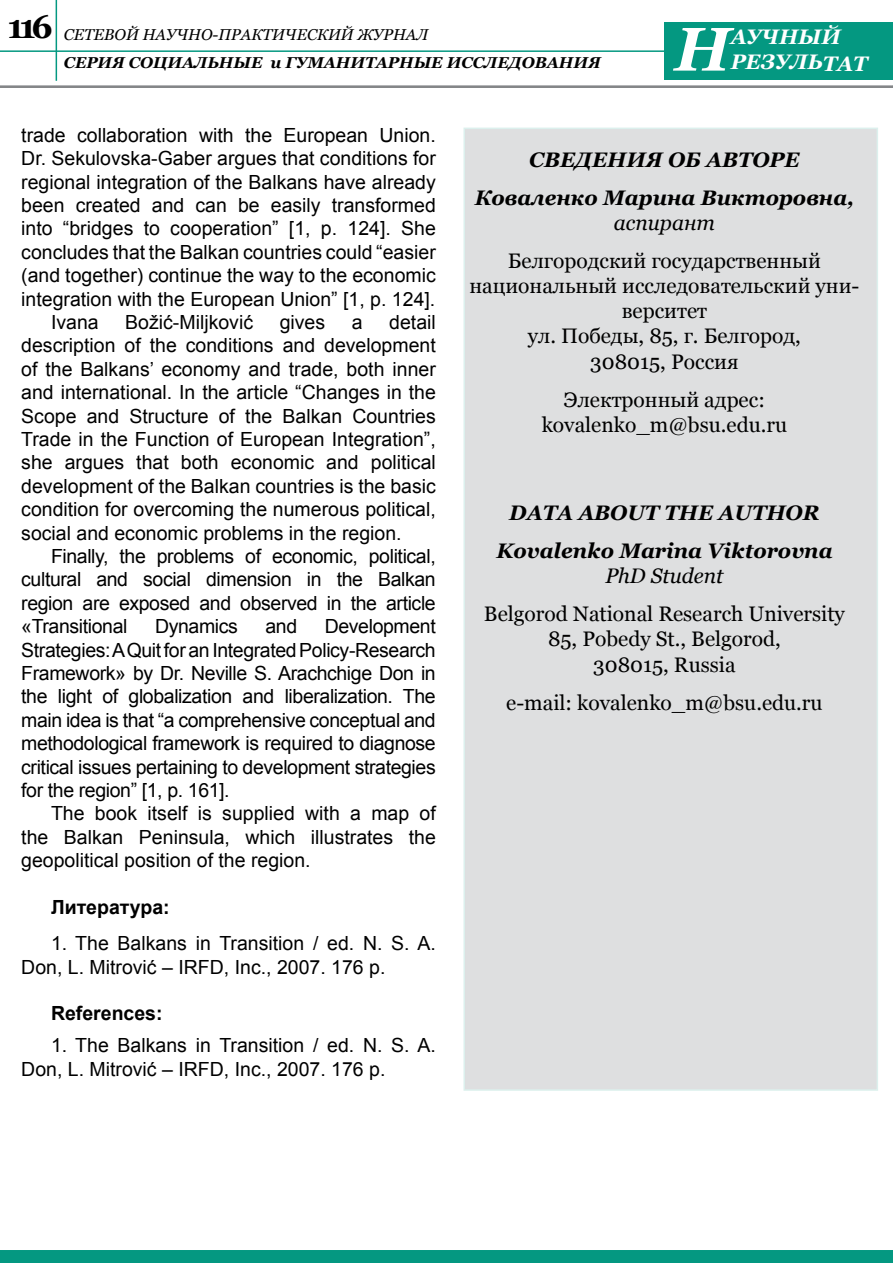
<style>
.page{position:relative;width:893px;height:1263px;background:#fff}
.page>*{position:absolute;margin:0;border:0;box-sizing:border-box;transform-origin:0 0}
.t1{font:italic 700 61.5px "Georgia";color:#fff}
.t2{font:21px/25.2px "Georgia";color:#000;text-align:center}
.t3{font:italic 700 21px/38px "Georgia";color:#000;text-align:center}
.t4{font:italic 21px "Georgia";color:#000}
.t5{font:italic 700 21px "Georgia";color:#fff}
.t6{font:19.5px/23.4px "Arial";color:#000;text-align:justify}
.t7{font:700 19.5px "Arial";color:#000}
.t8{font:19.5px "Arial";letter-spacing:-.02em;color:#000}
.t9{font:italic 15.75px/28px "Georgia";color:#000}
.t10{font:italic 700 15.75px "Georgia";color:#000}
.s1{font-weight:700}
</style>
<div class="page">
<div style="left:664px;top:22px;width:229px;height:58px;background:#049881"></div>
<hr style="left:56px;top:0;width:1px;height:81px;background:#049881">
<hr style="left:0;top:86px;width:893px;height:2px;background:#848688">
<hr style="left:0;top:50px;width:680px;height:2px;background:#049881">
<div style="left:1px;top:1251px;width:891px;height:11px;background:#049881"></div>
<div style="left:0;top:1250px;width:893px;height:13px;border:2px solid #049881"></div>
<div style="left:463px;top:128px;width:415px;height:963px;background:#dedfe0;border:2px solid #dcf0ed"></div>
<p class="t9" style="left:64px;top:21px;width:366px;text-indent:-56px"><sup>116</sup> СЕТЕВОЙ НАУЧНО-ПРАКТИЧЕСКИЙ ЖУРНАЛ<br><span class="s1">СЕРИЯ</span></p>
<p class="t10" style="left:129px;top:53px;width:461px">социальные и гуманитарные исследоВА НИЯ</p>
<p class="t5" style="left:731px;top:23px;width:19px">АУЧ</p>
<p class="t5" style="left:779px;top:23px;width:43px">НЫЙ</p>
<p class="t5" style="left:731px;top:48px;width:17px">РЕЗУЛЬ</p>
<p class="t5" style="left:823px;top:50px;width:17px">ТАТ</p>
<h1 class="t1" style="left:675px;top:9px;width:58px">Н</h1>
<p class="t6" style="left:21px;top:123px;width:416px">trade collaboration with the European Union.</p>
<p class="t6" style="left:21px;top:147px;width:416px">Dr. Sekulovska-Gaber argues that conditions for</p>
<p class="t6" style="left:21px;top:170px;width:416px">regional integration of the Balkans have already</p>
<p class="t6" style="left:21px;top:194px;width:416px">been created and can be easily transformed</p>
<p class="t6" style="left:21px;top:217px;width:416px">into “bridges to cooperation” [1, p. 124]. She</p>
<p class="t6" style="left:21px;top:240px;width:416px">concludes that the Balkan countries could “easier</p>
<p class="t6" style="left:21px;top:264px;width:416px">(and together) continue the way to the economic</p>
<p class="t6" style="left:21px;top:287px;width:416px">integration with the European Union” [1, p. 124].</p>
<p class="t6" style="left:51px;top:311px;width:49px">Ivana</p>
<p class="t6" style="left:125px;top:311px;width:129px">Božić-Miljković</p>
<p class="t6" style="left:280px;top:311px;width:47px">gives</p>
<p class="t6" style="left:352px;top:311px;width:12px">a</p>
<p class="t6" style="left:21px;top:311px;width:416px;text-indent:368px">detail description of the conditions and development of the Balkans’ economy and trade, both inner and international. In the article “Changes in the Scope and Structure of the Balkan Countries Trade in the Function of European Integration”, she argues that both economic and political development of the Balkan countries is the basic condition for overcoming the numerous political, social and economic problems in the region.</p>
<p class="t6" style="left:21px;top:545px;width:416px;text-indent:30px">Finally, the problems of economic, political, cultural and social dimension in the Balkan region are exposed and observed in the article «Transitional</p>
<p class="t6" style="left:21px;top:615px;width:416px;text-indent:304px">Development Strategies: A Quit for an Integrated Policy-Research Framework» by Dr. Neville S. Arachchige Don in the light of globalization and liberalization. The main idea is that “a comprehensive conceptual and methodological framework is required to diagnose critical issues pertaining to development strategies for the region” [1, p. 161].</p>
<p class="t6" style="left:21px;top:802px;width:416px;text-indent:30px">The book itself is supplied with a map of the Balkan Peninsula, which illustrates the geopolitical position of the region.</p>
<p class="t7" style="left:51px;top:894px;width:120px">Литература:</p>
<p class="t6" style="left:21px;top:932px;width:416px;text-indent:30px">1. The Balkans in Transition / ed. N. S. A.<br>Don, L. Mitrović – IRFD, Inc., 2007. 176 p.</p>
<p class="t7" style="left:51px;top:1001px;width:113px">References:</p>
<p class="t6" style="left:21px;top:1034px;width:416px;text-indent:30px">1. The Balkans in Transition / ed. N. S. A.<br>Don, L. Mitrović – IRFD, Inc., 2007. 176 p.</p>
<p class="t8" style="left:155px;top:614px;width:84px">Dynamics</p>
<p class="t6" style="left:265px;top:615px;width:33px">and</p>
<p class="t3" style="left:475px;top:140px;width:381px">НИЯ ОБ АВТОРЕ<br>Коваленко Марина Викторовна,</p>
<p class="t4" style="left:614px;top:209px;width:103px">аспирант</p>
<p class="t2" style="left:469px;top:248px;width:392px">Белгородский государственный национальный исследовательский уни&shy;верситет<br>ул. Победы, 85, г. Белгород,<br>308015, Россия</p>
<p class="t2" style="left:542px;top:387px;width:247px">Электронный адрес: kovalenko_m@bsu.edu.ru</p>
<p class="t3" style="left:529px;top:140px;width:17px">СВЕДЕ</p>
<p class="t3" style="left:496px;top:494px;width:338px">DATA ABOUT THE AUTHOR<br>Kovalenko Marina Viktorovna</p>
<p class="t4" style="left:605px;top:563px;width:120px">PhD Student</p>
<p class="t2" style="left:484px;top:602px;width:362px">Belgorod National Research University<br>85, Pobedy St., Belgorod,<br>308015, Russia</p>
<p class="t2" style="left:506px;top:690px;width:318px">e-mail: kovalenko_m@bsu.edu.ru</p>
</div>
